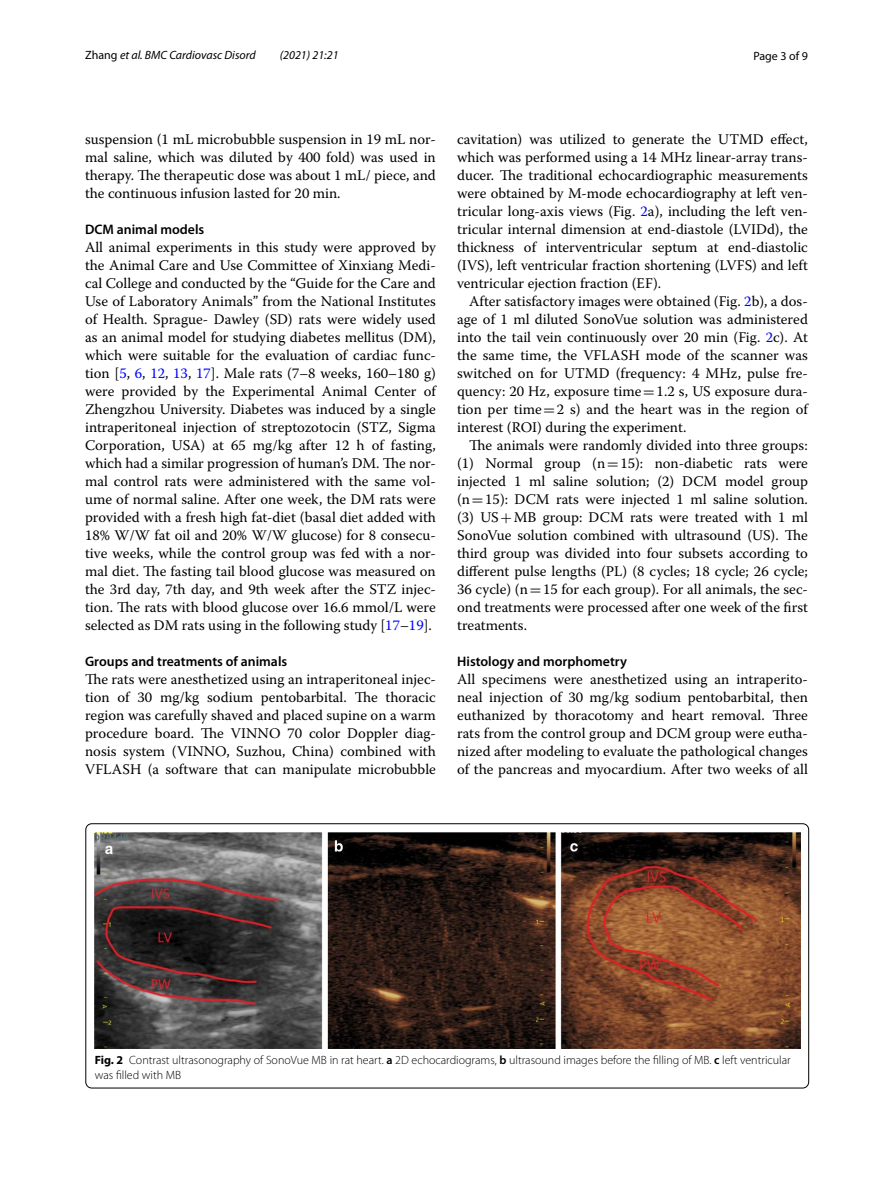
<style>
.page{position:relative;width:893px;height:1187px;background:#fff}
.page>*{position:absolute;margin:0;border:0;box-sizing:border-box;transform-origin:0 0}
.t1{font:14.7px/18px "Warnock Pro";color:#000;text-align:justify}
.t2{font:600 13.8px "Myriad Pro";color:#000}
.t3{font:300 12px/15px "Myriad Pro";color:#000}
.t4{font:italic 12px "Myriad Pro";color:#000}
.t5{font:12px "Myriad Pro";color:#000}
.s1{font-style:normal}
.s2{color:#00f}
.s3{font-family:"MTSY"}
.s4{font-weight:700}
.s5{font-weight:600}
</style>
<div class="page">
<img style="left:94px;top:832px;width:706px;height:216px">
<div style="left:86px;top:823px;width:723px;height:265px;border:1px solid #000;border-radius:6px"></div>
<p class="t4" style="left:85px;top:48px;width:172px"><span class="s1">Zhang</span> et al. BMC Cardiovasc Disord</p>
<p class="t4" style="left:280px;top:48px;width:60px">(2021) 21:21</p>
<p class="t5" style="left:753px;top:48px;width:56px">Page 3 of 9</p>
<p class="t1" style="left:85px;top:130px;width:352px">suspension (1 mL microbubble suspension in 19 mL nor&shy;mal saline, which was diluted by 400 fold) was used in therapy. The therapeutic dose was about 1 mL/ piece, and the continuous infusion lasted for 20 min.</p>
<p class="t2" style="left:85px;top:220px;width:121px">DCM animal models</p>
<p class="t1" style="left:85px;top:238px;width:352px">All animal experiments in this study were approved by the Animal Care and Use Committee of Xinxiang Medi&shy;cal College and conducted by the “Guide for the Care and Use of Laboratory Animals” from the National Institutes of Health. Sprague- Dawley (SD) rats were widely used as an animal model for studying diabetes mellitus (DM), which were suitable for the evaluation of cardiac func&shy;tion [<span class="s2">5</span>, <span class="s2">6</span>, <span class="s2">12</span>, <span class="s2">13</span>, <span class="s2">17</span>]. Male rats (7–8 weeks, 160–180 g) were provided by the Experimental Animal Center of Zhengzhou University. Diabetes was induced by a single intraperitoneal injection of streptozotocin (STZ, Sigma Corporation, USA) at 65 mg/kg after 12 h of fasting, which had a similar progression of human’s DM. The nor&shy;mal control rats were administered with the same vol&shy;ume of normal saline. After one week, the DM rats were provided with a fresh high fat-diet (basal diet added with 18% W/W fat oil and 20% W/W glucose) for 8 consecu&shy;tive weeks, while the control group was fed with a nor&shy;mal diet. The fasting tail blood glucose was measured on the 3rd day, 7th day, and 9th week after the STZ injec&shy;tion. The rats with blood glucose over 16.6 mmol/L were selected as DM rats using in the following study [<span class="s2">17</span>–<span class="s2">19</span>].</p>
<p class="t2" style="left:85px;top:652px;width:204px">Groups and treatments of animals</p>
<p class="t1" style="left:85px;top:670px;width:352px">The rats were anesthetized using an intraperitoneal injec&shy;tion of 30 mg/kg sodium pentobarbital. The thoracic region was carefully shaved and placed supine on a warm procedure board. The VINNO 70 color Doppler diag&shy;nosis system (VINNO, Suzhou, China) combined with VFLASH (a software that can manipulate microbubble</p>
<p class="t1" style="left:457px;top:130px;width:352px">cavitation) was utilized to generate the UTMD effect, which was performed using a 14 MHz linear-array trans&shy;ducer. The traditional echocardiographic measurements were obtained by M-mode echocardiography at left ven&shy;tricular long-axis views (Fig. <span class="s2">2</span>a), including the left ven&shy;tricular internal dimension at end-diastole (LVIDd), the thickness of interventricular septum at end-diastolic (IVS), left ventricular fraction shortening (LVFS) and left ventricular ejection fraction (EF).</p>
<p class="t1" style="left:457px;top:292px;width:352px;text-indent:12px">After satisfactory images were obtained (Fig. <span class="s2">2</span>b), a dos&shy;age of 1 ml diluted SonoVue solution was administered into the tail vein continuously over 20 min (Fig. <span class="s2">2</span>c). At the same time, the VFLASH mode of the scanner was switched on for UTMD (frequency: 4 MHz, pulse fre&shy;quency: 20 Hz, exposure time<span class="s3">=</span>1.2 s, US exposure dura&shy;tion per time<span class="s3">=</span>2 s) and the heart was in the region of interest (ROI) during the experiment.</p>
<p class="t1" style="left:457px;top:436px;width:352px;text-indent:12px">The animals were randomly divided into three groups: (1) Normal group (n<span class="s3">=</span>15): non-diabetic rats were injected 1 ml saline solution; (2) DCM model group (n<span class="s3">=</span>15): DCM rats were injected 1 ml saline solution. (3) US<span class="s3">+</span>MB group: DCM rats were treated with 1 ml SonoVue solution combined with ultrasound (US). The third group was divided into four subsets according to different pulse lengths (PL) (8 cycles; 18 cycle; 26 cycle; 36 cycle) (n<span class="s3">=</span>15 for each group). For all animals, the sec&shy;ond treatments were processed after one week of the first treatments.</p>
<p class="t2" style="left:457px;top:652px;width:171px">Histology and morphometry</p>
<p class="t1" style="left:457px;top:670px;width:352px">All specimens were anesthetized using an intraperito&shy;neal injection of 30 mg/kg sodium pentobarbital, then euthanized by thoracotomy and heart removal. Three rats from the control group and DCM group were eutha&shy;nized after modeling to evaluate the pathological changes of the pancreas and myocardium. After two weeks of all</p>
<p class="t3" style="left:95px;top:1052px;width:697px"><span class="s4">Fig. 2</span> Contrast ultrasonography of SonoVue MB in rat heart. <span class="s5">a</span> 2D echocardiograms, <span class="s5">b</span> ultrasound images before the filling of MB. <span class="s5">c</span> left ventricular was filled with MB</p>
</div>
